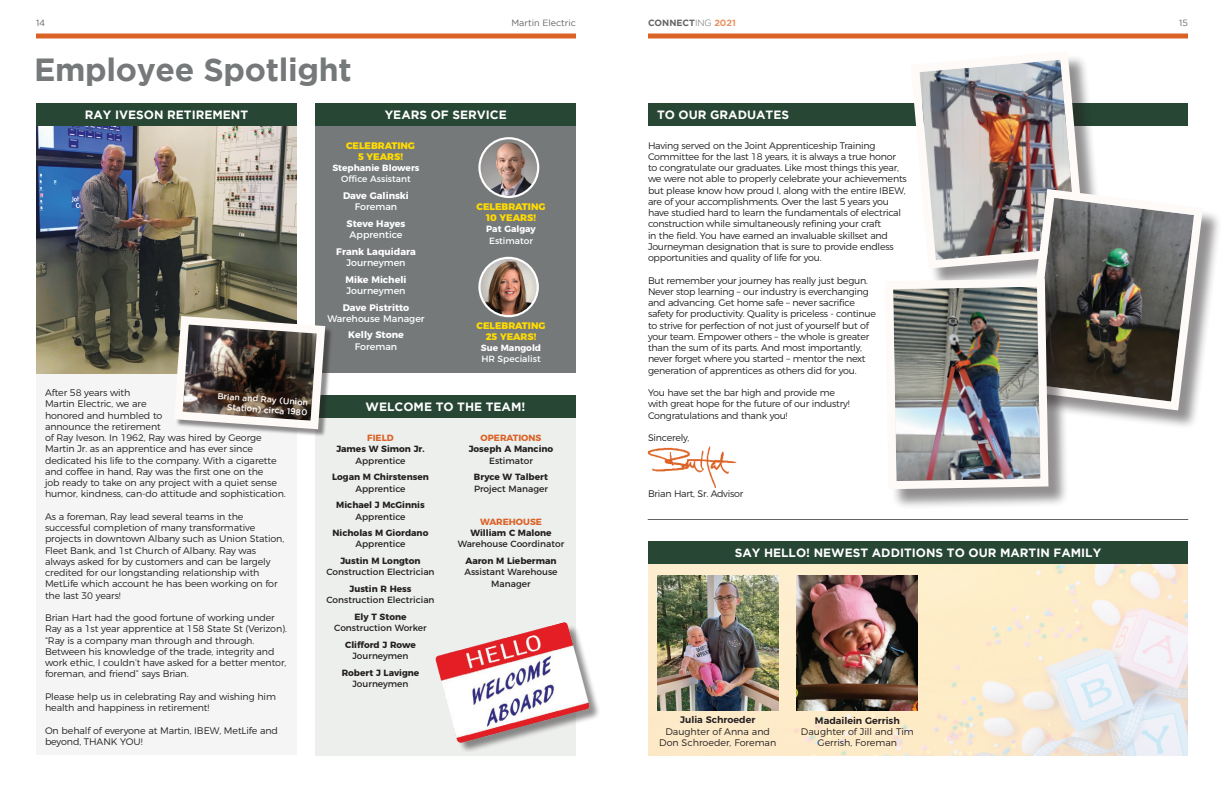
<style>
.page{position:relative;width:1224px;height:792px;background:#fff}
.page>*{position:absolute;margin:0;border:0;box-sizing:border-box;transform-origin:0 0}
.t1{font:700 32px "Gotham";letter-spacing:-.01em;color:#76797a}
.t2{font:700 12px "Gotham";color:#fff}
.Martin_Body_Copy{font:300 9.5px/11.2px "Montserrat";letter-spacing:-.025em;color:#231f20}
.Martin_Body_Copy-2{font:700 9.5px/11.2px "Montserrat";color:#fff;text-align:center}
.Martin_Body_Copy-3{font:300 9.5px/11.2px "Montserrat";color:#231f20;text-align:center}
.Martin_Body_Copy-4{font:800 9.5px/11.2px "Montserrat";color:#ffdc01;text-align:center}
.Martin_Body_Copy-5{font:600 9.5px "Montserrat";color:#231f20}
.Martin_Body_Copy-6{font:9.5px/11.2px "Montserrat";color:#fff;text-align:center}
.Martin_Body_Copy-7{font:9px/11.2px "Montserrat";color:#231f20;text-align:center}
.Martin_Body_Copy-8{font:700 9px/11.2px "Montserrat";color:#231f20;text-align:center}
.Martin_Body_Copy-9{font:700 9px/11.2px "Montserrat";color:#fff;text-align:center}
.Martin_Body_Copy-10{font:9px/11.2px "Montserrat";color:#fff}
.t3{font:9px "Gotham";color:#636366}
.t4{font:700 9px "Gotham";color:#636366}
.t5{font:500 8.5px/10.2px "Gotham";color:#fff;text-align:right}
.s1{font-weight:300}
.s2{color:#e79363}
.s3{font-weight:400}
.s4{font-weight:700}
.s5{color:#db6226}
.s6{font-weight:700;color:#db6226}
</style>
<div class="page">
<hr style="left:36px;top:34px;width:540px;height:4px;background:#db6226">
<hr style="left:648px;top:34px;width:540px;height:4px;background:#db6226">
<img style="left:647px;top:446px;width:90px;height:43px">
<img style="left:648px;top:564px;width:540px;height:192px">
<div style="left:315px;top:104px;width:261px;height:270px;background:#76797a"></div>
<div style="left:648px;top:104px;width:540px;height:22px;background:#274634"></div>
<div style="left:36px;top:104px;width:261px;height:651px;background:#f5f5f5"></div>
<img style="left:796px;top:575px;width:122px;height:135px">
<div style="left:315px;top:104px;width:261px;height:22px;background:#274634"></div>
<img style="left:36px;top:126px;width:261px;height:248px">
<img style="left:479px;top:138px;width:59px;height:59px;border-radius:29px">
<div style="left:478px;top:137px;width:61px;height:61px;border:2px solid #fff;border-radius:50%"></div>
<img style="left:479px;top:258px;width:59px;height:58px;border-radius:29px">
<div style="left:478px;top:257px;width:61px;height:60px;border:2px solid #fff;border-radius:50%"></div>
<div style="left:913px;top:54px;width:193px;height:235px;background:#231f20;opacity:.5"></div>
<img style="left:906px;top:54px;width:184px;height:219px">
<div style="left:1025px;top:192px;width:198px;height:238px;background:#231f20;opacity:.5"></div>
<svg style="left:1018px;top:185px;width:189px;height:230px"></svg>
<div style="left:888px;top:281px;width:181px;height:229px;background:#231f20;opacity:.5"></div>
<img style="left:888px;top:274px;width:165px;height:219px">
<img style="left:657px;top:575px;width:121px;height:135px">
<div style="left:648px;top:542px;width:540px;height:22px;background:#274634"></div>
<div style="left:315px;top:396px;width:261px;height:22px;background:#274634"></div>
<div style="left:315px;top:418px;width:261px;height:338px;background:#edefed"></div>
<div style="left:175px;top:317px;width:158px;height:120px;background:#231f20;opacity:.5"></div>
<img style="left:170px;top:312px;width:160px;height:122px">
<div style="left:36px;top:104px;width:261px;height:22px;background:#274634"></div>
<img style="left:435px;top:622px;width:164px;height:129px">
<hr style="left:648px;top:519px;width:540px;height:1px;background:#636366">
<p class="t3" style="left:36px;top:18px;width:11px">14</p>
<p class="t3" style="left:511px;top:18px;width:66px">Martin Electric</p>
<p class="t4" style="left:648px;top:17px;width:89px">CONNECT<span class="s1">ING</span> <span class="s2">2021</span></p>
<p class="t3" style="left:1179px;top:18px;width:10px">15</p>
<p class="t1" style="left:34px;top:51px;width:319px">Employee Spotlight</p>
<p class="t2" style="left:85px;top:108px;width:165px">RAY IVESON RETIREMENT</p>
<p class="t2" style="left:385px;top:108px;width:124px">YEARS OF SERVICE</p>
<p class="Martin_Body_Copy" style="left:45px;top:386px;width:242px">After 58 years with<br>Martin Electric, we are<br>honored and humbled to<br>announce the retirement<br>of Ray Iveson. In 1962, Ray was hired by George Martin Jr. as an apprentice and has ever since dedicated his life to the company. With a cigarette and coffee in hand, Ray was the first one on the<br>job ready to take on any project with a quiet sense humor, kindness, can-do attitude and sophistication.</p>
<p class="Martin_Body_Copy" style="left:45px;top:510px;width:241px">As a foreman, Ray lead several teams in the successful completion of many transformative projects in downtown Albany such as Union Station, Fleet Bank, and 1st Church of Albany. Ray was always asked for by customers and can be largely credited for our longstanding relationship with MetLife which account he has been working on for the last 30 years!</p>
<p class="Martin_Body_Copy" style="left:45px;top:611px;width:244px">Brian Hart had the good fortune of working under Ray as a 1st year apprentice at 158 State St (Verizon). “Ray is a company man through and through.<br>Between his knowledge of the trade, integrity and work ethic, I couldn’t have asked for a better mentor, foreman, and friend” says Brian.</p>
<p class="Martin_Body_Copy" style="left:45px;top:690px;width:232px">Please help us in celebrating Ray and wishing him health and happiness in retirement!</p>
<p class="Martin_Body_Copy" style="left:45px;top:724px;width:235px">On behalf of everyone at Martin, IBEW, MetLife and beyond, THANK YOU!</p>
<p class="t5" style="left:218px;top:391px;width:92px;rotate:4deg">Brian and Ray (Union<br>Station) circa 1980</p>
<p class="Martin_Body_Copy-4" style="left:346px;top:139px;width:70px">CELEBRATING<br>5 YEARS!</p>
<p class="Martin_Body_Copy-9" style="left:332px;top:161px;width:89px">Stephanie Blowers<br><span class="s3">Office Assistant</span></p>
<p class="Martin_Body_Copy-2" style="left:343px;top:189px;width:67px">Dave Galinski<br><span class="s3">Foreman</span></p>
<p class="Martin_Body_Copy-2" style="left:347px;top:217px;width:60px">Steve Hayes<br><span class="s3">Apprentice</span></p>
<p class="Martin_Body_Copy-2" style="left:336px;top:245px;width:81px">Frank Laquidara<br><span class="s3">Journeymen</span></p>
<p class="Martin_Body_Copy-2" style="left:345px;top:273px;width:63px;text-align:left">Mike Micheli<br><span class="s3">Journeymen</span></p>
<p class="Martin_Body_Copy-6" style="left:327px;top:301px;width:99px"><span class="s4">Dave Pistritto<br></span>Warehouse Manager</p>
<p class="Martin_Body_Copy-2" style="left:348px;top:329px;width:57px">Kelly Stone<br><span class="s3">Foreman</span></p>
<p class="Martin_Body_Copy-4" style="left:477px;top:200px;width:70px">CELEBRATING<br>10 YEARS!</p>
<p class="Martin_Body_Copy-9" style="left:486px;top:223px;width:51px">Pat Galgay<br><span class="s3">Estimator</span></p>
<p class="Martin_Body_Copy-4" style="left:477px;top:319px;width:70px">CELEBRATING<br>25 YEARS!</p>
<p class="Martin_Body_Copy-10" style="left:481px;top:341px;width:62px"><span class="s4">Sue Mangold<br></span>HR Specialist</p>
<p class="t2" style="left:366px;top:400px;width:161px">WELCOME TO THE TEAM!</p>
<p class="Martin_Body_Copy-8" style="left:336px;top:432px;width:90px"><span class="s5">FIELD<br></span>James W Simon Jr.<br><span class="s3">Apprentice</span></p>
<p class="Martin_Body_Copy-8" style="left:332px;top:471px;width:98px">Logan M Chirstensen<br><span class="s3">Apprentice</span></p>
<p class="Martin_Body_Copy-8" style="left:336px;top:499px;width:90px">Michael J McGinnis<br><span class="s3">Apprentice</span></p>
<p class="Martin_Body_Copy-8" style="left:333px;top:527px;width:97px">Nicholas M Giordano<br><span class="s3">Apprentice</span></p>
<p class="Martin_Body_Copy-7" style="left:326px;top:555px;width:110px"><span class="s4">Justin M Longton<br></span>Construction Electrician</p>
<p class="Martin_Body_Copy-7" style="left:326px;top:582px;width:110px"><span class="s4">Justin R Hess<br></span>Construction Electrician</p>
<p class="Martin_Body_Copy-7" style="left:334px;top:610px;width:94px"><span class="s4">Ely T Stone<br></span>Construction Worker</p>
<p class="Martin_Body_Copy-8" style="left:345px;top:638px;width:72px">Clifford J Rowe<br><span class="s3">Journeymen</span></p>
<p class="Martin_Body_Copy-8" style="left:342px;top:666px;width:79px">Robert J Lavigne<br><span class="s3">Journeymen</span></p>
<p class="Martin_Body_Copy-8" style="left:469px;top:432px;width:86px"><span class="s5">OPERATIONS<br></span>Joseph A Mancino<br><span class="s3">Estimator</span></p>
<p class="Martin_Body_Copy-7" style="left:474px;top:471px;width:76px;text-align:left"><span class="s4">Bryce W Talbert<br></span>Project Manager</p>
<p class="Martin_Body_Copy-7" style="left:458px;top:515px;width:108px"><span class="s6">WAREHOUSE<br></span><span class="s4">William C Malone<br></span>Warehouse Coordinator</p>
<p class="Martin_Body_Copy-7" style="left:464px;top:555px;width:95px"><span class="s4">Aaron M Lieberman<br></span>Assistant Warehouse<br>Manager</p>
<p class="t2" style="left:657px;top:108px;width:134px">TO OUR GRADUATES</p>
<p class="Martin_Body_Copy" style="left:648px;top:139px;width:260px">Having served on the Joint Apprenticeship Training Committee for the last 18 years, it is always a true honor to congratulate our graduates. Like most things this year, we were not able to properly celebrate your achievements but please know how proud I, along with the entire IBEW, are of your accomplishments. Over the last 5 years you have studied hard to learn the fundamentals of electrical construction while simultaneously refining your craft<br>in the field. You have earned an invaluable skillset and Journeyman designation that is sure to provide endless opportunities and quality of life for you.</p>
<p class="Martin_Body_Copy" style="left:648px;top:274px;width:230px">But remember your journey has really just begun.<br>Never stop learning – our industry is everchanging and advancing. Get home safe – never sacrifice safety for productivity. Quality is priceless - continue to strive for perfection of not just of yourself but of your team. Empower others – the whole is greater than the sum of its parts. And most importantly, never forget where you started – mentor the next generation of apprentices as others did for you.</p>
<p class="Martin_Body_Copy" style="left:648px;top:386px;width:203px">You have set the bar high and provide me with great hope for the future of our industry!<br>Congratulations and thank you!</p>
<p class="Martin_Body_Copy" style="left:648px;top:431px;width:43px">Sincerely,</p>
<p class="Martin_Body_Copy" style="left:648px;top:487px;width:97px">Brian Hart, Sr. Advisor</p>
<p class="t2" style="left:735px;top:546px;width:368px">SAY HELLO! NEWEST ADDITIONS TO OUR MARTIN FAMILY</p>
<p class="Martin_Body_Copy-5" style="left:680px;top:712px;width:77px">Julia Schroeder</p>
<p class="Martin_Body_Copy-3" style="left:659px;top:725px;width:119px">Daughter of Anna and<br>Don Schroeder, Foreman</p>
<p class="Martin_Body_Copy-5" style="left:815px;top:713px;width:86px">Madailein Gerrish</p>
<p class="Martin_Body_Copy-3" style="left:801px;top:725px;width:114px">Daughter of Jill and Tim<br>Gerrish, Foreman</p>
</div>
